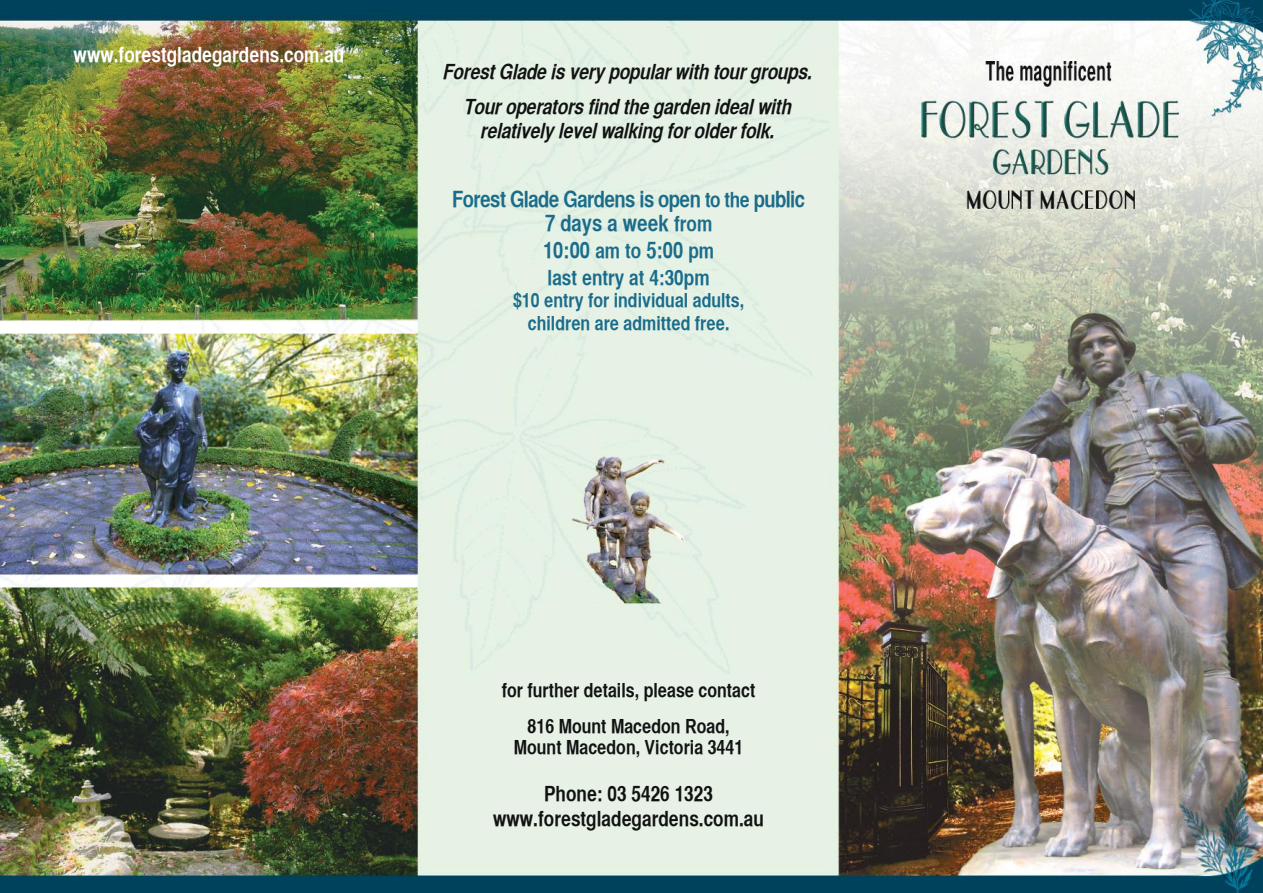
<style>
.page{position:relative;width:1263px;height:893px;background:#fff}
.page>*{position:absolute;margin:0;border:0;box-sizing:border-box;transform-origin:0 0}
.t1{font:22.5px/24px "Helvetica CY Bold";letter-spacing:-.025em;color:#1a6c8a;text-align:center}
.t2{font:italic 21px/34.5px "Helvetica CY Bold";letter-spacing:-.01em;color:#111212;text-align:center}
.t3{font:21px/25.2px "Helvetica CY Bold";color:#111212;text-align:center}
.t4{font:21px "Helvetica CY Bold";color:#fff}
.t5{font:21px "Helvetica CY Bold";color:#1a6c8a}
.t6{font:19.5px/36px "Helvetica CY Bold";color:#111212;text-align:center}
.t7{font:19.5px/22.5px "Helvetica CY Bold";color:#1a6c8a;text-align:center}
.s1{font-size:21px}
</style>
<div class="page">
<img style="left:0;top:0;width:1263px;height:893px">
<img style="left:995px;top:853px;width:18px;height:16px">
<p class="t4" style="left:74px;top:42px;width:272px">www.forestgladegardens.com.au</p>
<p class="t2" style="left:444px;top:54px;width:371px">Forest Glade is very popular with tour groups.<br>Tour operators find the garden ideal with</p>
<p class="t2" style="left:482px;top:113px;width:296px">relatively level walking for older folk.</p>
<p class="t1" style="left:452px;top:187px;width:354px">Forest Glade Gardens is open <span class="s1">to the</span> public<br>7 days a week <span class="s1">from</span></p>
<p class="t1" style="left:543px;top:238px;width:173px">10:00 <span class="s1">am to</span> 5:00 <span class="s1">pm</span></p>
<p class="t5" style="left:548px;top:265px;width:164px">last entry at 4:30pm</p>
<p class="t7" style="left:513px;top:289px;width:233px">$10 entry for individual adults, children are admitted free.</p>
<p class="t6" style="left:502px;top:672px;width:255px">for further details, please contact<br>816 Mount Macedon Road,</p>
<p class="t6" style="left:514px;top:729px;width:231px">Mount Macedon, Victoria 3441</p>
<p class="t3" style="left:493px;top:780px;width:272px">Phone: 03 5426 1323 www.forestgladegardens.com.au</p>
</div>
